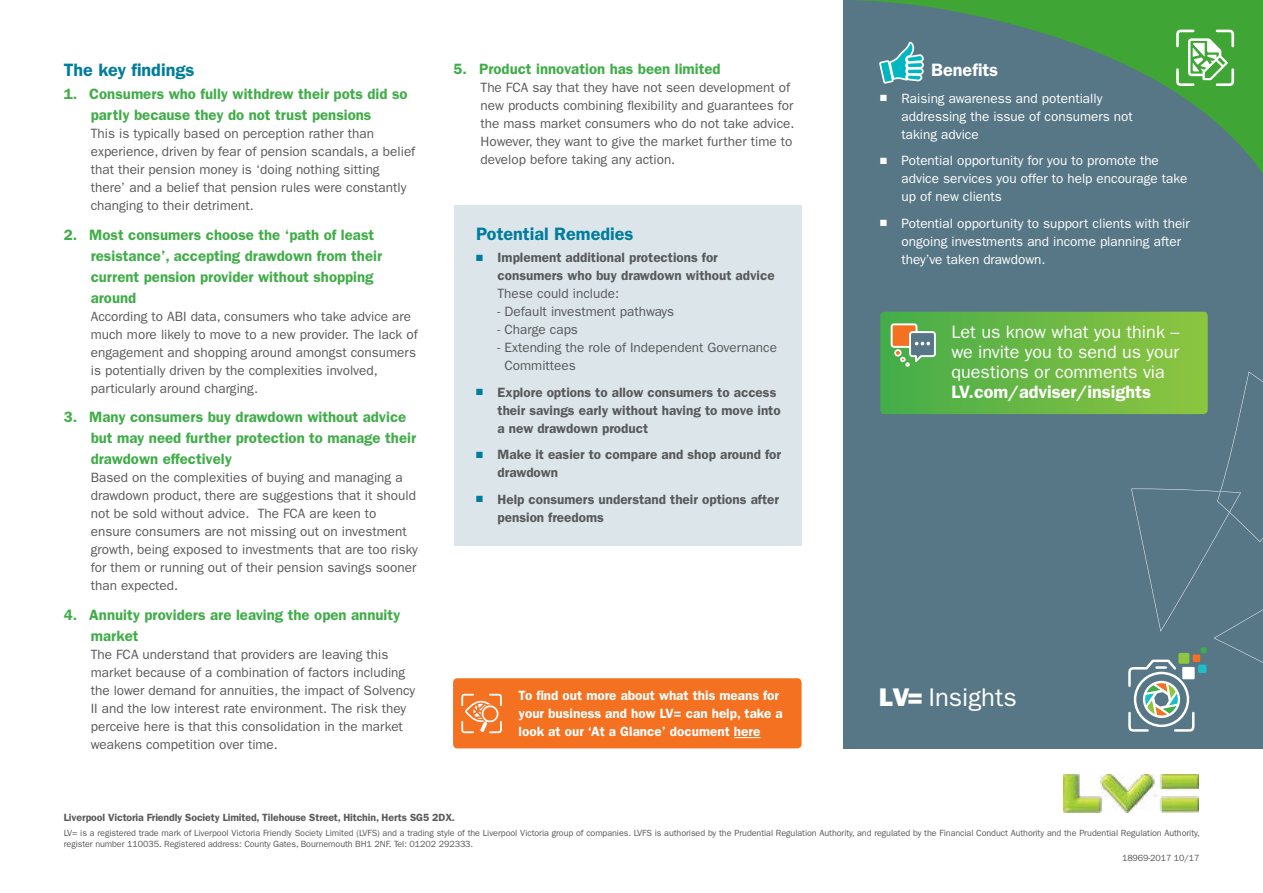
<style>
.page{position:relative;width:1263px;height:893px;background:#fff}
.page>*{position:absolute;margin:0;border:0;box-sizing:border-box;transform-origin:0 0}
.t1{font:25.65px "ITC Franklin Gothic Std";color:#fff}
.t2{font:18px/20.2px "ITC Franklin Gothic Std";color:#fff;text-align:justify}
.t3{font:600 18px "ITC Franklin Gothic Std";color:#007d9b}
.t4{font:600 18px "ITC Franklin Gothic Std";color:#fff}
.t5{font:600 15px/21px "ITC Franklin Gothic Std";color:#41ad49}
.t6{font:13.5px/18px "ITC Franklin Gothic Std";color:#58595b}
.t7{font:13.5px/18px "ITC Franklin Gothic Std";color:#fff}
.t8{font:600 13.5px/18px "ITC Franklin Gothic Std";color:#58595b}
.t9{font:600 13.5px/18px "ITC Franklin Gothic Std";color:#fff}
.t10{font:600 10.5px "ITC Franklin Gothic Std";letter-spacing:-.01em;color:#58595b}
.t11{font:9px/10.8px "ITC Franklin Gothic Std";letter-spacing:-.01em;color:#58595b}
.s1{color:#007d9b}
.s2{font-family:"ITC Franklin Gothic Std Hvy"}
</style>
<div class="page">
<div style="left:843px;top:0;width:420px;height:748px;background:#577786"></div>
<img style="left:1063px;top:774px;width:135px;height:38px">
<div style="left:454px;top:205px;width:347px;height:340px;background:#dce5ea"></div>
<svg style="left:853px;top:0;width:410px;height:174px"></svg>
<svg style="left:1175px;top:29px;width:60px;height:58px;background:#79c072"></svg>
<svg style="left:878px;top:41px;width:47px;height:44px"></svg>
<div style="left:453px;top:678px;width:348px;height:70px;background:#f37121;border-radius:4px"></div>
<svg style="left:461px;top:693px;width:41px;height:40px"></svg>
<svg style="left:734px;top:737px;width:26px;height:1px"></svg>
<svg style="left:880px;top:312px;width:383px;height:420px"></svg>
<h2 class="t3" style="left:64px;top:59px;width:132px">The key findings</h2>
<p class="t5" style="left:91px;top:84px;width:318px;text-indent:-27px">1. Consumers who fully withdrew their pots did so partly because they do not trust pensions</p>
<p class="t6" style="left:91px;top:125px;width:326px">This is typically based on perception rather than experience, driven by fear of pension scandals, a belief that their pension money is ‘doing nothing sitting there’ and a belief that pension rules were constantly changing to their detriment.</p>
<p class="t5" style="left:91px;top:224px;width:293px;text-indent:-27px">2. Most consumers choose the ‘path of least resistance’, accepting drawdown from their current pension provider without shopping around</p>
<p class="t6" style="left:91px;top:307px;width:328px">According to ABI data, consumers who take advice are much more likely to move to a new provider. The lack of engagement and shopping around amongst consumers is potentially driven by the complexities involved, particularly around charging.</p>
<p class="t5" style="left:91px;top:407px;width:327px;text-indent:-27px">3. Many consumers buy drawdown without advice but may need further protection to manage their drawdown effectively</p>
<p class="t6" style="left:91px;top:469px;width:328px">Based on the complexities of buying and managing a drawdown product, there are suggestions that it should not be sold without advice. The FCA are keen to ensure consumers are not missing out on investment growth, being exposed to investments that are too risky for them or running out of their pension savings sooner than expected.</p>
<p class="t5" style="left:91px;top:604px;width:311px;text-indent:-27px">4. Annuity providers are leaving the open annuity market</p>
<p class="t6" style="left:91px;top:645px;width:326px">The FCA understand that providers are leaving this market because of a combination of factors including the lower demand for annuities, the impact of Solvency II and the low interest rate environment. The risk they perceive here is that this consolidation in the market weakens competition over time.</p>
<p class="t5" style="left:454px;top:58px;width:269px">5. Product innovation has been limited</p>
<p class="t6" style="left:481px;top:79px;width:315px">The FCA say that they have not seen development of new products combining flexibility and guarantees for the mass market consumers who do not take advice.<br>However, they want to give the market further time to develop before taking any action.</p>
<h2 class="t3" style="left:476px;top:223px;width:159px">Potential Remedies</h2>
<p class="t8" style="left:497px;top:248px;width:279px;text-indent:-21px"><span class="s1">■</span> Implement additional protections for consumers who buy drawdown without advice</p>
<p class="t6" style="left:497px;top:285px;width:123px">These could include:</p>
<p class="t6" style="left:497px;top:303px;width:178px">- Default investment pathways</p>
<p class="t6" style="left:497px;top:321px;width:82px">- Charge caps</p>
<p class="t6" style="left:505px;top:339px;width:274px;text-indent:-7px">- Extending the role of Independent Governance<br>Committees</p>
<p class="t8" style="left:497px;top:383px;width:285px;text-indent:-21px"><span class="s1">■</span> Explore options to allow consumers to access their savings early without having to move into a new drawdown product</p>
<p class="t8" style="left:497px;top:445px;width:285px;text-indent:-21px"><span class="s1">■</span> Make it easier to compare and shop around for drawdown</p>
<p class="t8" style="left:497px;top:490px;width:283px;text-indent:-21px"><span class="s1">■</span> Help consumers understand their options after pension freedoms</p>
<p class="t9" style="left:519px;top:687px;width:266px">To find out more about what this means for your business and how LV= can help, take a look at our ‘At a Glance’ document here</p>
<h2 class="t4" style="left:931px;top:59px;width:68px">Benefits</h2>
<p class="t7" style="left:901px;top:89px;width:233px;text-indent:-21px">■ Raising awareness and potentially addressing the issue of consumers not taking advice</p>
<p class="t7" style="left:901px;top:152px;width:287px;text-indent:-21px">■ Potential opportunity for you to promote the advice services you offer to help encourage take up of new clients</p>
<p class="t7" style="left:901px;top:214px;width:290px;text-indent:-21px">■ Potential opportunity to support clients with their ongoing investments and income planning after they’ve taken drawdown.</p>
<h2 class="t2" style="left:951px;top:321px;width:229px">Let us know what you think – we invite you to send us your questions or comments via</h2>
<h2 class="t4" style="left:951px;top:382px;width:201px">LV.com/adviser/insights</h2>
<h1 class="t1" style="left:879px;top:682px;width:139px"><span class="s2">LV=</span> Insights</h1>
<p class="t10" style="left:64px;top:811px;width:393px">Liverpool Victoria Friendly Society Limited, Tilehouse Street, Hitchin, Herts SG5 2DX.</p>
<p class="t11" style="left:64px;top:828px;width:1137px">LV= is a registered trade mark of Liverpool Victoria Friendly Society Limited (LVFS) and a trading style of the Liverpool Victoria group of companies. LVFS is authorised by the Prudential Regulation Authority, and regulated by the Financial Conduct Authority and the Prudential Regulation Authority, register number 110035. Registered address: County Gates, Bournemouth BH1 2NF. Tel: 01202 292333.</p>
<p class="t11" style="left:1122px;top:852px;width:79px">18969-2017 10/17</p>
</div>
